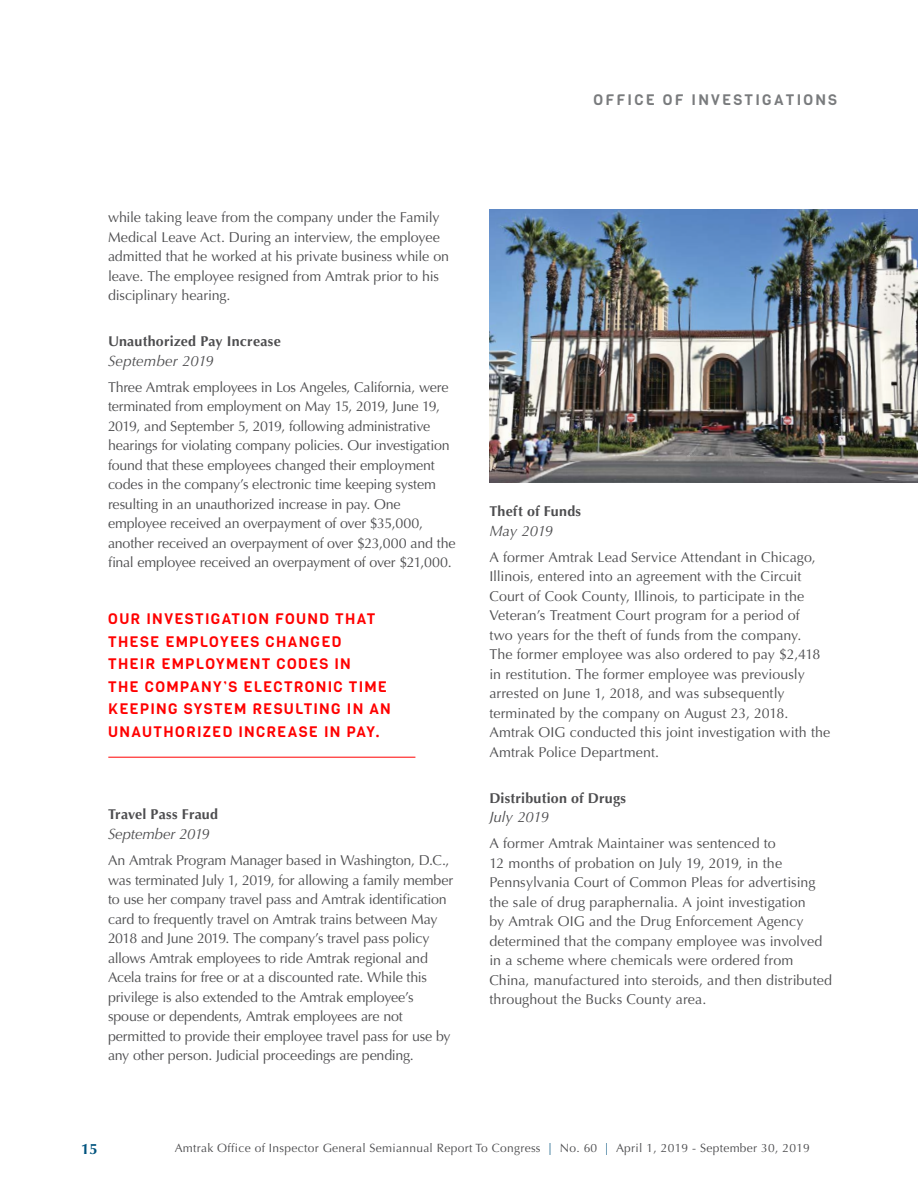
<style>
.page{position:relative;width:918px;height:1188px;background:#fff}
.page>*{position:absolute;margin:0;border:0;box-sizing:border-box;transform-origin:0 0}
.t1{font:15px/22.5px "Viga";letter-spacing:.085em;color:#f00}
.t2{font:italic 15px "Optima";letter-spacing:-.01em;color:#4d4d4f}
.t3{font:15px "Viga";letter-spacing:.15em;color:#797b7d}
.t4{font:700 15px "Optima";color:#00537e}
.t5{font:14.25px/19.5px "Optima";letter-spacing:-.005em;color:#4d4d4f}
.t6{font:700 14.25px "Optima";letter-spacing:.015em;color:#4d4d4f}
.t7{font:12px "Optima";letter-spacing:.025em;color:#4d4d4f}
.s1{color:#00537e}
</style>
<div class="page">
<hr style="left:108px;top:757px;width:307px;height:1px;background:#f00">
<img style="left:489px;top:209px;width:429px;height:274px">
<p class="t3" style="left:594px;top:90px;width:245px">OFFICE OF INVESTIGATIONS</p>
<p class="t5" style="left:108px;top:208px;width:343px">while taking leave from the company under the Family Medical Leave Act. During an interview, the employee admitted that he worked at his private business while on leave. The employee resigned from Amtrak prior to his disciplinary hearing.</p>
<h5 class="t6" style="left:108px;top:333px;width:174px">Unauthorized Pay Increase</h5>
<p class="t2" style="left:108px;top:352px;width:107px">September 2019</p>
<p class="t5" style="left:108px;top:377px;width:349px">Three Amtrak employees in Los Angeles, California, were terminated from employment on May 15, 2019, June 19, 2019, and September 5, 2019, following administrative hearings for violating company policies. Our investigation found that these employees changed their employment codes in the company’s electronic time keeping system resulting in an unauthorized increase in pay. One employee received an overpayment of over $35,000, another received an overpayment of over $23,000 and the</p>
<p class="t5" style="left:108px;top:553px;width:345px">final employee received an overpayment of over $21,000.</p>
<p class="t1" style="left:108px;top:608px;width:284px">OUR INVESTIGATION FOUND THAT<br>THESE EMPLOYEES CHANGED<br>THEIR EMPLOYMENT CODES IN<br>THE COMPANY’S ELECTRONIC TIME<br>KEEPING SYSTEM RESULTING IN AN<br>UNAUTHORIZED INCREASE IN PAY.</p>
<h5 class="t6" style="left:108px;top:806px;width:112px">Travel Pass Fraud</h5>
<p class="t2" style="left:108px;top:825px;width:103px">September 2019</p>
<p class="t5" style="left:108px;top:851px;width:347px">An Amtrak Program Manager based in Washington, D.C., was terminated July 1, 2019, for allowing a family member</p>
<p class="t5" style="left:108px;top:890px;width:340px">to use her company travel pass and Amtrak identification</p>
<p class="t5" style="left:108px;top:909px;width:344px">card to frequently travel on Amtrak trains between May 2018 and June 2019. The company’s travel pass policy allows Amtrak employees to ride Amtrak regional and Acela trains for free or at a discounted rate. While this privilege is also extended to the Amtrak employee’s spouse or dependents, Amtrak employees are not permitted to provide their employee travel pass for use by any other person. Judicial proceedings are pending.</p>
<h5 class="t6" style="left:489px;top:503px;width:93px">Theft of Funds</h5>
<p class="t2" style="left:489px;top:522px;width:65px">May 2019</p>
<p class="t5" style="left:489px;top:547px;width:343px">A former Amtrak Lead Service Attendant in Chicago, Illinois, entered into an agreement with the Circuit Court of Cook County, Illinois, to participate in the Veteran’s Treatment Court program for a period of<br>two years for the theft of funds from the company.<br>The former employee was also ordered to pay $2,418 in restitution. The former employee was previously arrested on June 1, 2018, and was subsequently terminated by the company on August 23, 2018.<br>Amtrak OIG conducted this joint investigation with the Amtrak Police Department.</p>
<h5 class="t6" style="left:489px;top:789px;width:138px">Distribution of Drugs</h5>
<p class="t2" style="left:489px;top:808px;width:61px">July 2019</p>
<p class="t5" style="left:489px;top:834px;width:344px">A former Amtrak Maintainer was sentenced to<br>12 months of probation on July 19, 2019, in the Pennsylvania Court of Common Pleas for advertising the sale of drug paraphernalia. A joint investigation<br>by Amtrak OIG and the Drug Enforcement Agency determined that the company employee was involved in a scheme where chemicals were ordered from China, manufactured into steroids, and then distributed throughout the Bucks County area.</p>
<p class="t4" style="left:81px;top:1140px;width:18px">15</p>
<p class="t7" style="left:175px;top:1141px;width:637px">Amtrak Office of Inspector General Semiannual Report To Congress <span class="s1">|</span> No. 60 <span class="s1">|</span> April 1, 2019 - September 30, 2019</p>
</div>
